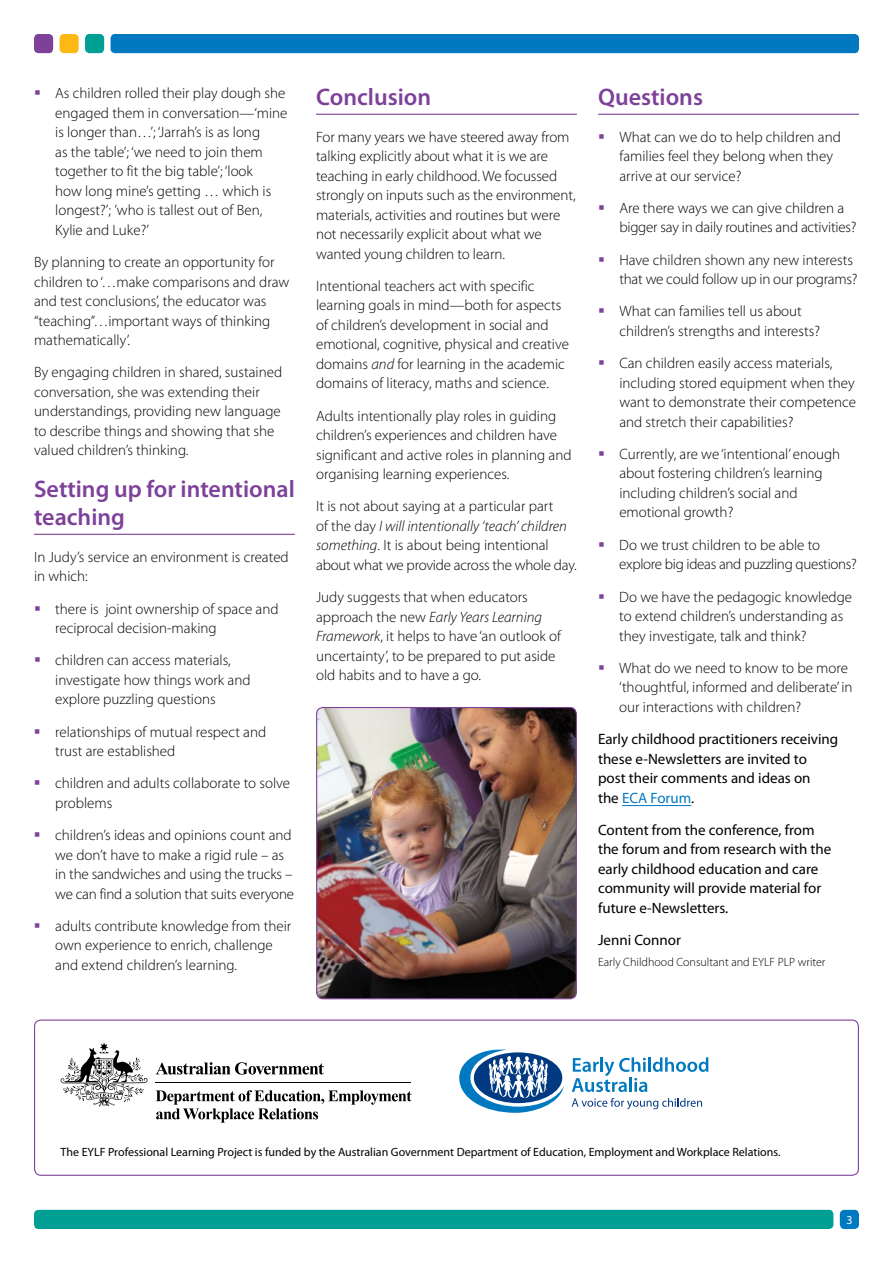
<style>
.page{position:relative;width:893px;height:1263px;background:#fff}
.page>*{position:absolute;margin:0;border:0;box-sizing:border-box;transform-origin:0 0}
.t1{font:600 24px/28.5px "Myriad Pro";color:#7d4199}
.t2{font:300 15px/19.5px "Myriad Pro";color:#000}
.t3{font:15px/19.5px "Myriad Pro";color:#000}
.t4{font:300 15px/19.5px "Myriad Pro";letter-spacing:-.02em;color:#000}
.t5{font:12px "Myriad Pro";color:#000}
.t6{font:300 12px "Myriad Pro";color:#000}
.t7{font:12px "Myriad Pro";color:#fff}
.s1{font-style:italic}
.s2{color:#0079c1}
</style>
<div class="page">
<div style="left:111px;top:34px;width:748px;height:19px;background:#0079c1;border-radius:4px"></div>
<div style="left:840px;top:1210px;width:19px;height:19px;background:#0079c1;border-radius:4px"></div>
<div style="left:34px;top:34px;width:19px;height:19px;background:#7d4199;border-radius:4px"></div>
<div style="left:60px;top:34px;width:19px;height:19px;background:#fdb913;border-radius:4px"></div>
<div style="left:85px;top:34px;width:19px;height:19px;background:#009f93;border-radius:4px"></div>
<div style="left:34px;top:1210px;width:799px;height:19px;background:#009f93;border-radius:4px"></div>
<div style="left:34px;top:1019px;width:825px;height:157px;border:1px solid #7d4199;border-radius:6px"></div>
<hr style="left:34px;top:534px;width:261px;height:1px;background:#7d4199">
<hr style="left:316px;top:114px;width:261px;height:1px;background:#7d4199">
<hr style="left:598px;top:114px;width:261px;height:1px;background:#7d4199">
<hr style="left:622px;top:805px;width:69px;height:1px;background:#0079c1">
<svg style="left:156px;top:1062px;width:168px;height:12px"></svg>
<svg style="left:61px;top:1042px;width:87px;height:64px"></svg>
<hr style="left:156px;top:1082px;width:255px;height:1px;background:#000">
<svg style="left:156px;top:1090px;width:255px;height:33px"></svg>
<svg style="left:459px;top:1049px;width:105px;height:64px"></svg>
<svg style="left:572px;top:1098px;width:130px;height:11px"></svg>
<hr style="left:648px;top:1057px;width:3px;height:15px;background:#0079c1">
<svg style="left:653px;top:1057px;width:55px;height:15px"></svg>
<svg style="left:572px;top:1057px;width:75px;height:35px"></svg>
<img style="left:318px;top:707px;width:258px;height:292px">
<div style="left:316px;top:707px;width:261px;height:292px;border:1px solid #7d4199;border-radius:6px"></div>
<p class="t2" style="left:55px;top:84px;width:234px">As children rolled their play dough she engaged them in conversation—‘mine is longer than…’; ‘Jarrah’s is as long<br>as the table’; ‘we need to join them together to fit the big table’; ‘look<br>how long mine’s getting … which is longest?’; ’who is tallest out of Ben, Kylie and Luke?’</p>
<p class="t2" style="left:34px;top:252px;width:257px">By planning to create an opportunity for children to ‘…make comparisons and draw and test conclusions’, the educator was “teaching”…important ways of thinking mathematically’.</p>
<p class="t2" style="left:34px;top:363px;width:250px">By engaging children in shared, sustained conversation, she was extending their understandings, providing new language to describe things and showing that she valued children’s thinking.</p>
<h1 class="t1" style="left:34px;top:474px;width:262px">Setting up for intentional teaching</h1>
<p class="t2" style="left:34px;top:547px;width:256px">In Judy’s service an environment is created in which:</p>
<p class="t2" style="left:55px;top:599px;width:225px">there is joint ownership of space and reciprocal decision-making</p>
<p class="t2" style="left:55px;top:650px;width:197px">children can access materials, investigate how things work and explore puzzling questions</p>
<p class="t2" style="left:55px;top:722px;width:213px">relationships of mutual respect and trust are established</p>
<p class="t2" style="left:55px;top:773px;width:236px">children and adults collaborate to solve problems</p>
<p class="t2" style="left:55px;top:825px;width:240px">children’s ideas and opinions count and we don’t have to make a rigid rule – as in the sandwiches and using the trucks – we can find a solution that suits everyone</p>
<p class="t2" style="left:55px;top:916px;width:238px">adults contribute knowledge from their own experience to enrich, challenge and extend children’s learning.</p>
<h1 class="t1" style="left:316px;top:82px;width:117px">Conclusion</h1>
<p class="t2" style="left:316px;top:127px;width:261px">For many years we have steered away from talking explicitly about what it is we are teaching in early childhood. We focussed strongly on inputs such as the environment, materials, activities and routines but were not necessarily explicit about what we wanted young children to learn.</p>
<p class="t2" style="left:316px;top:276px;width:254px">Intentional teachers act with specific learning goals in mind—both for aspects of children’s development in social and emotional, cognitive, physical and creative domains <span class="s1">and</span> for learning in the academic domains of literacy, maths and science.</p>
<p class="t2" style="left:316px;top:406px;width:257px">Adults intentionally play roles in guiding children’s experiences and children have significant and active roles in planning and organising learning experiences.</p>
<p class="t2" style="left:316px;top:497px;width:262px">It is not about saying at a particular part<br>of the day <span class="s1">I will intentionally ‘teach’ children something</span>. It is about being intentional about what we provide across the whole day.</p>
<p class="t2" style="left:316px;top:587px;width:246px">Judy suggests that when educators approach the new <span class="s1">Early Years Learning Framework</span>, it helps to have ‘an outlook of uncertainty’, to be prepared to put aside old habits and to have a go.</p>
<h1 class="t1" style="left:598px;top:82px;width:106px">Questions</h1>
<p class="t2" style="left:619px;top:127px;width:223px">What can we do to help children and families feel they belong when they arrive at our service?</p>
<p class="t2" style="left:619px;top:198px;width:239px">Are there ways we can give children a bigger say in daily routines and activities?</p>
<p class="t2" style="left:619px;top:250px;width:240px">Have children shown any new interests that we could follow up in our programs?</p>
<p class="t2" style="left:619px;top:302px;width:202px">What can families tell us about children’s strengths and interests?</p>
<p class="t2" style="left:619px;top:353px;width:238px">Can children easily access materials, including stored equipment when they want to demonstrate their competence and stretch their capabilities?</p>
<p class="t2" style="left:619px;top:444px;width:223px">Currently, are we ‘intentional’ enough about fostering children’s learning including children’s social and emotional growth?</p>
<p class="t4" style="left:619px;top:535px;width:239px">Do we trust children to be able to explore big ideas and puzzling questions?</p>
<p class="t2" style="left:619px;top:587px;width:234px">Do we have the pedagogic knowledge to extend children’s understanding as they investigate, talk and think?</p>
<p class="t2" style="left:619px;top:658px;width:235px">What do we need to know to be more ‘thoughtful, informed and deliberate’ in our interactions with children?</p>
<p class="t3" style="left:598px;top:729px;width:242px">Early childhood practitioners receiving these e-Newsletters are invited to post their comments and ideas on<br>the <span class="s2">ECA Forum</span>.</p>
<p class="t3" style="left:598px;top:820px;width:235px">Content from the conference, from the forum and from research with the early childhood education and care community will provide material for future e-Newsletters.</p>
<p class="t3" style="left:598px;top:930px;width:84px">Jenni Connor</p>
<p class="t6" style="left:598px;top:955px;width:229px">Early Childhood Consultant and EYLF PLP writer</p>
<p class="t5" style="left:61px;top:1145px;width:721px">The EYLF Professional Learning Project is funded by the Australian Government Department of Education, Employment and Workplace Relations.</p>
<p class="t7" style="left:846px;top:1212px;width:8px">3</p>
</div>
